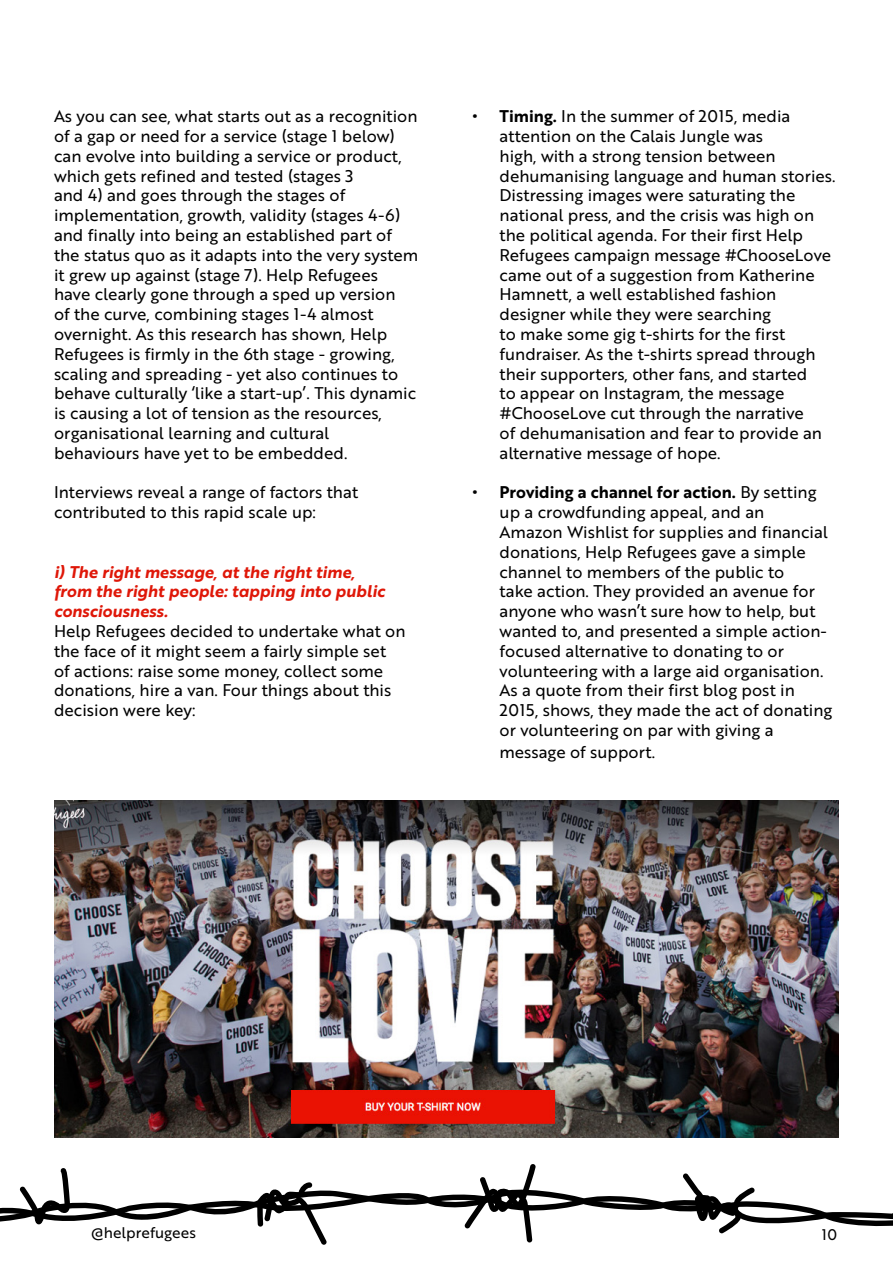
<style>
.page{position:relative;width:893px;height:1263px;background:#fff}
.page>*{position:absolute;margin:0;border:0;box-sizing:border-box;transform-origin:0 0}
.t1{font:16.5px/19.8px "Brother 1816 Regular";color:#000}
.t2{font:16.5px/19.8px "Brother 1816 Bold Italic";color:#df1708}
.t3{font:16.5px "Brother 1816 Bold";color:#000}
.t4{font:15px "Brother 1816 Regular";color:#000}
.s1{font-family:"Brother 1816 Bold"}
.s2{font-family:"Brother 1816 Regular"}
</style>
<div class="page">
<svg style="left:0;top:1189px;width:891px;height:54px"></svg>
<svg style="left:20px;top:1168px;width:50px;height:56px"></svg>
<svg style="left:464px;top:1164px;width:72px;height:78px"></svg>
<svg style="left:683px;top:1173px;width:72px;height:60px"></svg>
<svg style="left:256px;top:1182px;width:71px;height:63px"></svg>
<svg style="left:891px;top:1213px;width:2px;height:13px"></svg>
<img style="left:54px;top:801px;width:785px;height:336px">
<p class="t1" style="left:54px;top:106px;width:366px">As you can see, what starts out as a recognition of a gap or need for a service (stage 1 below) can evolve into building a service or product, which gets refined and tested (stages 3<br>and 4) and goes through the stages of implementation, growth, validity (stages 4-6) and finally into being an established part of the status quo as it adapts into the very system it grew up against (stage 7). Help Refugees have clearly gone through a sped up version<br>of the curve, combining stages 1-4 almost overnight. As this research has shown, Help Refugees is firmly in the 6th stage - growing, scaling and spreading - yet also continues to behave culturally ‘like a start-up’. This dynamic is causing a lot of tension as the resources, organisational learning and cultural behaviours have yet to be embedded.</p>
<p class="t1" style="left:54px;top:482px;width:306px">Interviews reveal a range of factors that contributed to this rapid scale up:</p>
<p class="t2" style="left:54px;top:561px;width:332px">i) The right message, at the right time, from the right people: tapping into public consciousness.</p>
<p class="t1" style="left:54px;top:620px;width:353px">Help Refugees decided to undertake what on the face of it might seem a fairly simple set of actions: raise some money, collect some donations, hire a van. Four things about this decision were key:</p>
<p class="t1" style="left:500px;top:106px;width:337px;text-indent:-27px"><span class="s1">• Timing.</span> In the summer of 2015, media attention on the Calais Jungle was<br>high, with a strong tension between dehumanising language and human stories.<br>Distressing images were saturating the national press, and the crisis was high on the political agenda. For their first Help Refugees campaign message #ChooseLove came out of a suggestion from Katherine Hamnett, a well established fashion designer while they were searching<br>to make some gig t-shirts for the first fundraiser. As the t-shirts spread through their supporters, other fans, and started<br>to appear on Instagram, the message #ChooseLove cut through the narrative<br>of dehumanisation and fear to provide an alternative message of hope.</p>
<p class="t3" style="left:473px;top:480px;width:345px">• Providing a channel for action. <span class="s2">By setting</span></p>
<p class="t1" style="left:500px;top:502px;width:334px">up a crowdfunding appeal, and an<br>Amazon Wishlist for supplies and financial donations, Help Refugees gave a simple channel to members of the public to<br>take action. They provided an avenue for anyone who wasn’t sure how to help, but wanted to, and presented a simple action&shy;focused alternative to donating to or volunteering with a large aid organisation.<br>As a quote from their first blog post in 2015, shows, they made the act of donating or volunteering on par with giving a</p>
<p class="t1" style="left:500px;top:741px;width:157px">message of support.</p>
<p class="t4" style="left:91px;top:1221px;width:107px">@helprefugees</p>
<p class="t4" style="left:822px;top:1224px;width:17px">10</p>
</div>
